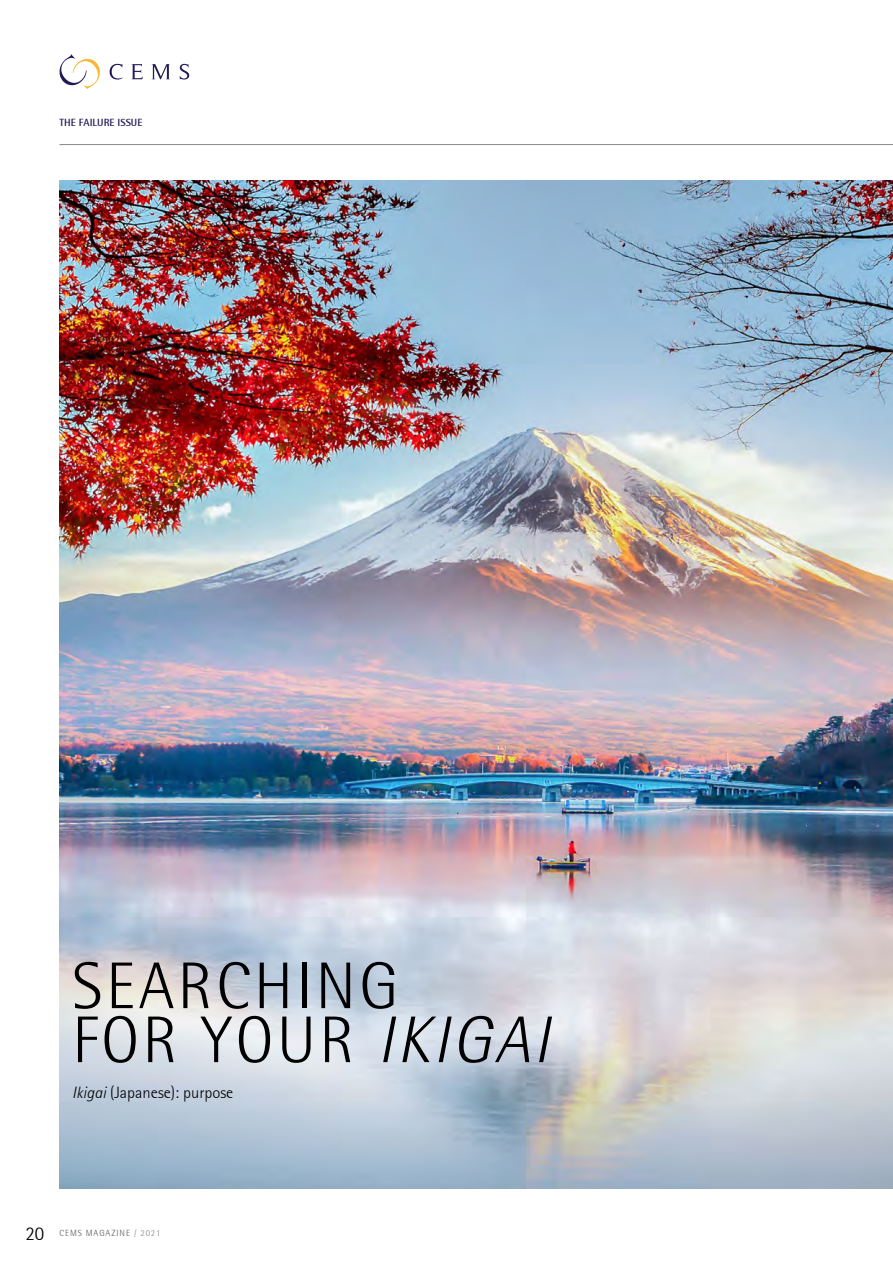
<style>
.page{position:relative;width:893px;height:1263px;background:#fff}
.page>*{position:absolute;margin:0;border:0;box-sizing:border-box;transform-origin:0 0}
.t1{font:300 66px/54px "Rotis Semi Sans";letter-spacing:.05em;color:#000}
.t2{font:300 16.5px "Rotis Semi Sans";color:#000}
.t3{font:700 10.5px "Rotis Semi Sans";color:#231956}
.t4{font:300 9px "Rotis Semi Sans";letter-spacing:.1em;color:#575756}
.s1{font-style:italic}
.s2{font-size:19.5px;color:#000}
.s3{color:#878787}
</style>
<div class="page">
<svg style="left:59px;top:54px;width:41px;height:35px"></svg>
<svg style="left:110px;top:64px;width:13px;height:16px"></svg>
<svg style="left:132px;top:64px;width:11px;height:15px"></svg>
<svg style="left:152px;top:64px;width:18px;height:15px"></svg>
<svg style="left:180px;top:64px;width:9px;height:16px"></svg>
<hr style="left:60px;top:144px;width:833px;height:1px;background:#878787">
<img style="left:60px;top:180px;width:833px;height:1008px">
<p class="t3" style="left:60px;top:116px;width:84px">THE FAILURE ISSUE</p>
<h1 class="t1" style="left:72px;top:959px;width:478px">SEARCHING<br>FOR YOUR <span class="s1">IKIGAI</span></h1>
<p class="t2" style="left:72px;top:1083px;width:163px"><span class="s1">Ikigai</span> (Japanese): purpose</p>
<p class="t4" style="left:26px;top:1228px;width:137px"><span class="s2">20</span> CEMS MAGAZINE <span class="s3">/ 2021</span></p>
</div>
